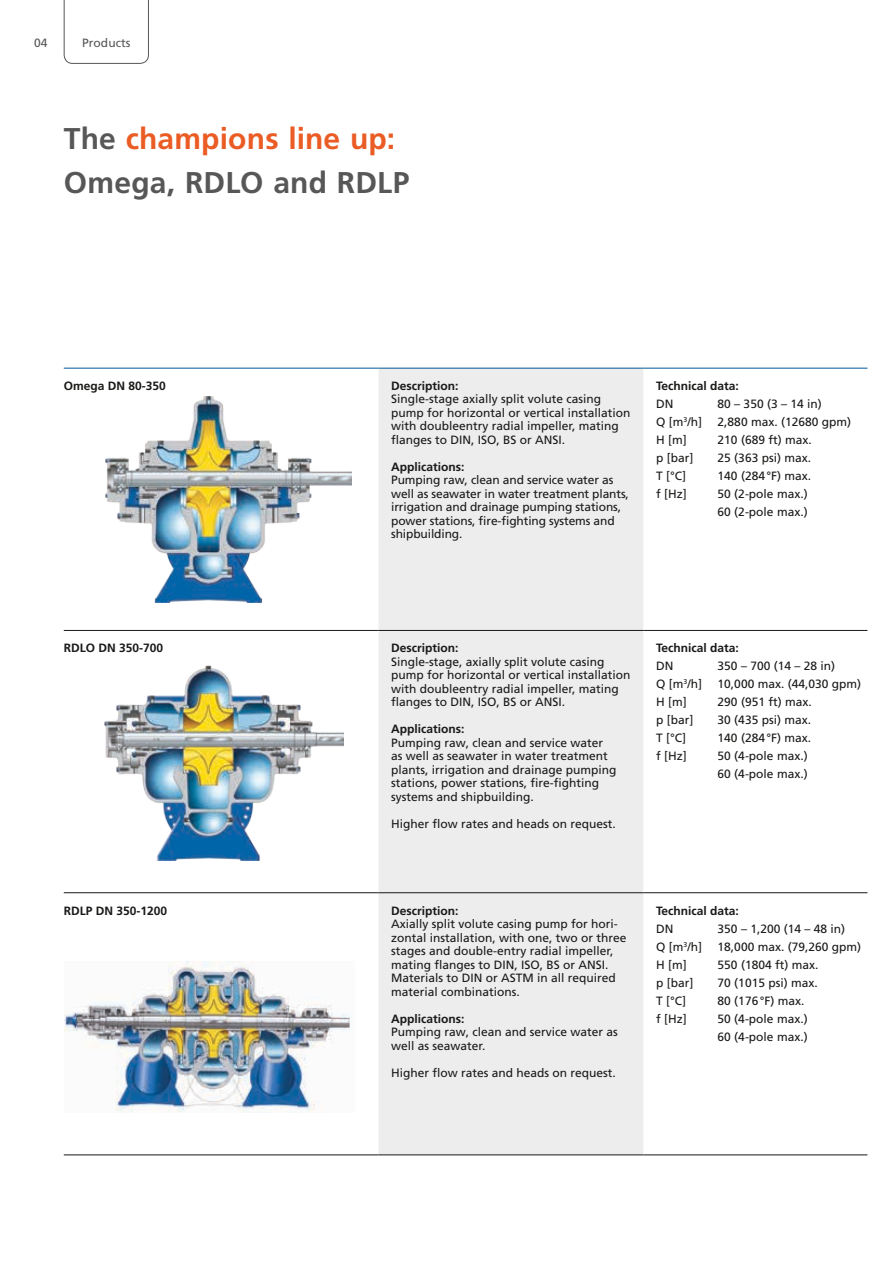
<style>
.page{position:relative;width:893px;height:1263px;background:#fff}
.page>*{position:absolute;margin:0;border:0;box-sizing:border-box;transform-origin:0 0}
.t1{font:700 30px/43.7px "Frutiger LT Pro";letter-spacing:.005em;color:#575757}
.t2{font:12px/13.5px "Frutiger LT Pro";color:#1a1918}
.t3{font:700 12px "Frutiger LT Pro";color:#1a1918}
.t4{font:12px "Frutiger LT Pro";letter-spacing:.005em;color:#575757}
.s1{color:#eb5c25}
</style>
<div class="page">
<div style="left:378px;top:369px;width:265px;height:785px;background:#ededee"></div>
<hr style="left:64px;top:368px;width:314px;height:1px;background:#00589a">
<hr style="left:378px;top:368px;width:265px;height:1px;background:#00589a">
<hr style="left:643px;top:368px;width:224px;height:1px;background:#00589a">
<hr style="left:64px;top:630px;width:314px;height:1px;background:#1a1918">
<hr style="left:378px;top:630px;width:265px;height:1px;background:#1a1918">
<hr style="left:643px;top:630px;width:224px;height:1px;background:#1a1918">
<hr style="left:64px;top:892px;width:314px;height:1px;background:#1a1918">
<hr style="left:378px;top:892px;width:265px;height:1px;background:#1a1918">
<hr style="left:643px;top:892px;width:224px;height:1px;background:#1a1918">
<hr style="left:64px;top:1154px;width:314px;height:1px;background:#1a1918">
<hr style="left:378px;top:1154px;width:265px;height:1px;background:#1a1918">
<hr style="left:643px;top:1154px;width:224px;height:1px;background:#1a1918">
<img style="left:106px;top:397px;width:245px;height:205px">
<img style="left:105px;top:665px;width:239px;height:196px">
<img style="left:64px;top:962px;width:286px;height:150px">
<svg style="left:64px;top:0;width:85px;height:64px"></svg>
<p class="t4" style="left:34px;top:36px;width:15px">04</p>
<p class="t4" style="left:82px;top:35px;width:50px">Products</p>
<h1 class="t1" style="left:64px;top:117px;width:347px">The <span class="s1">champions line up:<br></span>Omega, RDLO and RDLP</h1>
<p class="t3" style="left:64px;top:379px;width:104px">Omega DN 80-350</p>
<p class="t3" style="left:391px;top:379px;width:69px">Description:</p>
<p class="t2" style="left:391px;top:393px;width:241px">Single-stage axially split volute casing pump for horizontal or vertical installation with doubleentry radial impeller, mating flanges to DIN, ISO, BS or ANSI.</p>
<p class="t3" style="left:391px;top:460px;width:75px">Applications:</p>
<p class="t2" style="left:391px;top:474px;width:239px">Pumping raw, clean and service water as well as seawater in water treatment plants, irrigation and drainage pumping stations, power stations, fire-fighting systems and shipbuilding.</p>
<p class="t3" style="left:656px;top:379px;width:84px">Technical data:</p>
<p class="t2" style="left:656px;top:397px;width:19px">DN</p>
<p class="t2" style="left:718px;top:397px;width:106px">80 – 350 (3 – 14 in)</p>
<p class="t2" style="left:656px;top:415px;width:47px">Q [m<sup>3</sup>/h]</p>
<p class="t2" style="left:718px;top:415px;width:135px">2,880 max. (12680 gpm)</p>
<p class="t2" style="left:656px;top:433px;width:32px">H [m]</p>
<p class="t2" style="left:718px;top:433px;width:96px">210 (689 ft) max.</p>
<p class="t2" style="left:656px;top:451px;width:39px">p [bar]</p>
<p class="t2" style="left:718px;top:451px;width:95px">25 (363 psi) max.</p>
<p class="t2" style="left:656px;top:469px;width:32px">T [°C]</p>
<p class="t2" style="left:718px;top:469px;width:95px">140 (284°F) max.</p>
<p class="t2" style="left:656px;top:487px;width:32px">f [Hz]</p>
<p class="t2" style="left:718px;top:485px;width:92px;line-height:18px">50 (2-pole max.)<br>60 (2-pole max.)</p>
<p class="t3" style="left:64px;top:641px;width:101px">RDLO DN 350-700</p>
<p class="t3" style="left:391px;top:641px;width:69px">Description:</p>
<p class="t2" style="left:391px;top:655px;width:241px">Single-stage, axially split volute casing pump for horizontal or vertical installation with doubleentry radial impeller, mating flanges to DIN, ISO, BS or ANSI.</p>
<p class="t3" style="left:391px;top:722px;width:75px">Applications:</p>
<p class="t2" style="left:391px;top:736px;width:227px">Pumping raw, clean and service water as well as seawater in water treatment plants, irrigation and drainage pumping stations, power stations, fire-fighting systems and shipbuilding.</p>
<p class="t2" style="left:391px;top:817px;width:226px">Higher flow rates and heads on request.</p>
<p class="t3" style="left:656px;top:641px;width:84px">Technical data:</p>
<p class="t2" style="left:656px;top:659px;width:19px">DN</p>
<p class="t2" style="left:718px;top:659px;width:119px">350 – 700 (14 – 28 in)</p>
<p class="t2" style="left:656px;top:677px;width:47px">Q [m<sup>3</sup>/h]</p>
<p class="t2" style="left:718px;top:677px;width:145px">10,000 max. (44,030 gpm)</p>
<p class="t2" style="left:656px;top:695px;width:32px">H [m]</p>
<p class="t2" style="left:718px;top:695px;width:96px">290 (951 ft) max.</p>
<p class="t2" style="left:656px;top:713px;width:39px">p [bar]</p>
<p class="t2" style="left:718px;top:713px;width:95px">30 (435 psi) max.</p>
<p class="t2" style="left:656px;top:731px;width:32px">T [°C]</p>
<p class="t2" style="left:718px;top:731px;width:95px">140 (284°F) max.</p>
<p class="t2" style="left:656px;top:749px;width:32px">f [Hz]</p>
<p class="t2" style="left:718px;top:747px;width:92px;line-height:18px">50 (4-pole max.)<br>60 (4-pole max.)</p>
<p class="t3" style="left:64px;top:903px;width:105px">RDLP DN 350-1200</p>
<p class="t3" style="left:391px;top:903px;width:69px">Description:</p>
<p class="t2" style="left:391px;top:917px;width:237px">Axially split volute casing pump for hori&shy;zontal installation, with one, two or three stages and double-entry radial impeller, mating flanges to DIN, ISO, BS or ANSI.<br>Materials to DIN or ASTM in all required material combinations.</p>
<p class="t3" style="left:391px;top:1011px;width:75px">Applications:</p>
<p class="t2" style="left:391px;top:1025px;width:228px">Pumping raw, clean and service water as well as seawater.</p>
<p class="t2" style="left:391px;top:1066px;width:226px">Higher flow rates and heads on request.</p>
<p class="t3" style="left:656px;top:903px;width:84px">Technical data:</p>
<p class="t2" style="left:656px;top:922px;width:19px">DN</p>
<p class="t2" style="left:718px;top:922px;width:129px">350 – 1,200 (14 – 48 in)</p>
<p class="t2" style="left:656px;top:940px;width:47px">Q [m<sup>3</sup>/h]</p>
<p class="t2" style="left:718px;top:940px;width:145px">18,000 max. (79,260 gpm)</p>
<p class="t2" style="left:656px;top:958px;width:32px">H [m]</p>
<p class="t2" style="left:718px;top:958px;width:102px">550 (1804 ft) max.</p>
<p class="t2" style="left:656px;top:976px;width:39px">p [bar]</p>
<p class="t2" style="left:718px;top:976px;width:102px">70 (1015 psi) max.</p>
<p class="t2" style="left:656px;top:994px;width:32px">T [°C]</p>
<p class="t2" style="left:718px;top:994px;width:88px">80 (176°F) max.</p>
<p class="t2" style="left:656px;top:1012px;width:32px">f [Hz]</p>
<p class="t2" style="left:718px;top:1009px;width:92px;line-height:18px">50 (4-pole max.)<br>60 (4-pole max.)</p>
</div>
